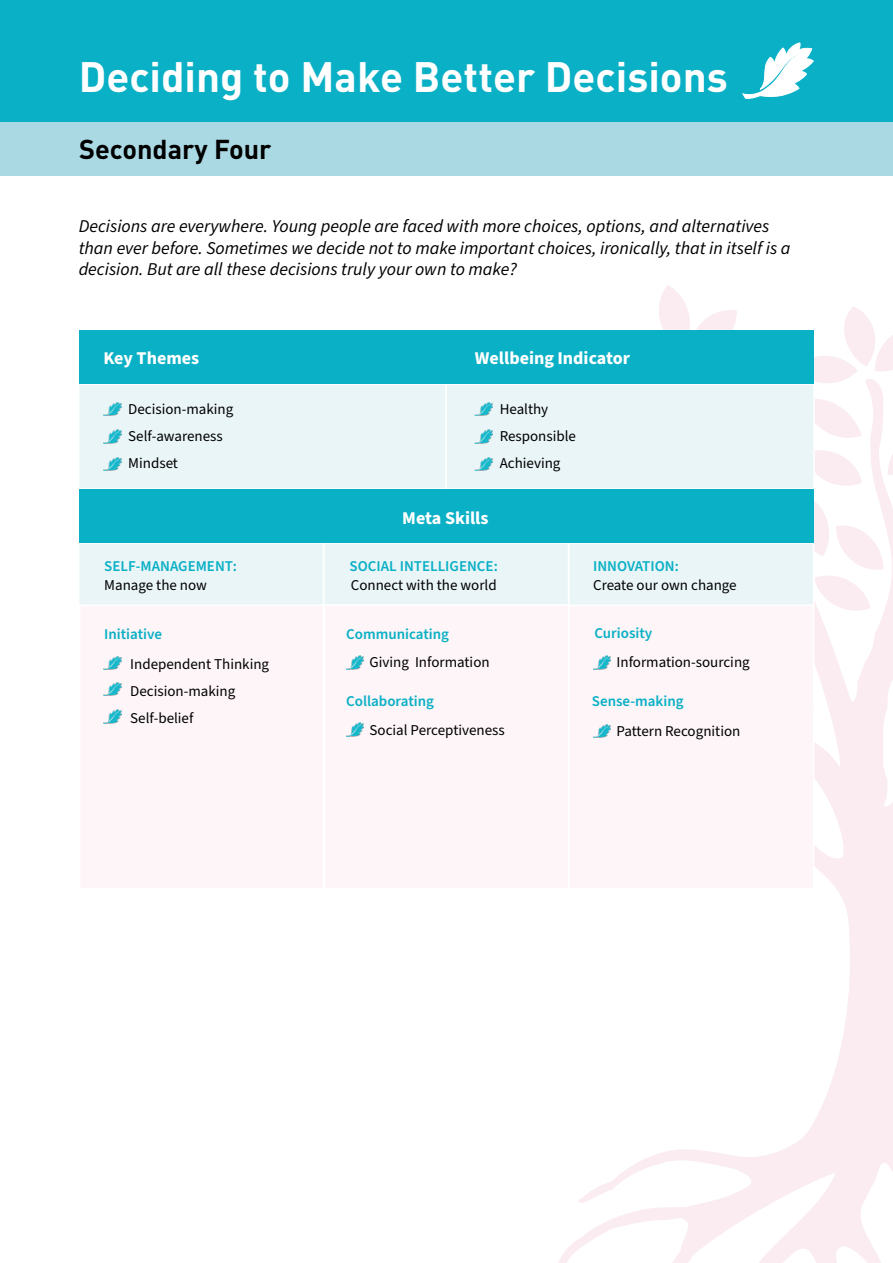
<style>
.page{position:relative;width:893px;height:1263px;background:#fff}
.page>*{position:absolute;margin:0;border:0;box-sizing:border-box;transform-origin:0 0}
.t1{font:700 42px "DIN";color:#fff}
.t2{font:700 27px "DIN";color:#000}
.t3{font:italic 18px/21.6px "Source Sans Pro";color:#000}
.t4{font:700 18px "Source Sans Pro";color:#fff}
.t5{font:15px/27px "Source Sans Pro";color:#000}
.t6{font:600 15px "Source Sans Pro";color:#0ab0c5}
</style>
<div class="page">
<svg style="left:558px;top:828px;width:335px;height:435px"></svg>
<svg style="left:659px;top:285px;width:234px;height:543px"></svg>
<div style="left:79px;top:604px;width:245px;height:285px;background:#fdf5f7"></div>
<div style="left:78px;top:383px;width:369px;height:107px;background:#eaf5f8;border:2px solid #fff"></div>
<img style="left:103px;top:402px;width:18px;height:14px">
<img style="left:103px;top:430px;width:18px;height:13px">
<img style="left:103px;top:656px;width:18px;height:14px">
<img style="left:103px;top:682px;width:18px;height:14px">
<img style="left:103px;top:710px;width:18px;height:13px">
<img style="left:103px;top:457px;width:18px;height:14px">
<div style="left:0;top:0;width:893px;height:176px;background:#0ab0c5"></div>
<div style="left:0;top:123px;width:893px;height:53px;background:#aad9e4"></div>
<div style="left:78px;top:542px;width:246px;height:64px;background:#eaf5f8;border:2px solid #fff"></div>
<div style="left:568px;top:604px;width:246px;height:285px;background:#fdf5f7"></div>
<div style="left:323px;top:542px;width:246px;height:64px;background:#eaf5f8;border:2px solid #fff"></div>
<div style="left:568px;top:542px;width:246px;height:64px;background:#eaf5f8;border:2px solid #fff"></div>
<div style="left:445px;top:383px;width:370px;height:107px;background:#eaf5f8;border:2px solid #fff"></div>
<div style="left:79px;top:330px;width:367px;height:53px;background:#0ab0c5"></div>
<div style="left:79px;top:489px;width:735px;height:53px;background:#0ab0c5"></div>
<div style="left:446px;top:330px;width:368px;height:53px;background:#0ab0c5"></div>
<div style="left:323px;top:604px;width:247px;height:285px;background:#fdf5f7"></div>
<svg style="left:740px;top:42px;width:74px;height:57px"></svg>
<img style="left:346px;top:656px;width:18px;height:13px">
<img style="left:346px;top:723px;width:18px;height:13px">
<img style="left:593px;top:656px;width:18px;height:13px">
<img style="left:593px;top:724px;width:18px;height:14px">
<img style="left:475px;top:402px;width:18px;height:14px">
<img style="left:475px;top:430px;width:18px;height:13px">
<img style="left:475px;top:457px;width:18px;height:14px">
<h1 class="t1" style="left:79px;top:62px;width:651px">Deciding to Make Better Decisions</h1>
<h2 class="t2" style="left:79px;top:139px;width:194px">Secondary Four</h2>
<p class="t3" style="left:79px;top:217px;width:713px">Decisions are everywhere. Young people are faced with more choices, options, and alternatives than ever before. Sometimes we decide not to make important choices, ironically, that in itself is a decision. But are all these decisions truly your own to make?</p>
<p class="t4" style="left:103px;top:351px;width:97px">Key Themes</p>
<p class="t4" style="left:475px;top:351px;width:157px">Wellbeing Indicator</p>
<p class="t5" style="left:128px;top:397px;width:107px">Decision-making<br>Self-awareness<br>Mindset</p>
<p class="t5" style="left:500px;top:397px;width:78px">Healthy<br>Responsible<br>Achieving</p>
<p class="t4" style="left:402px;top:511px;width:88px">Meta Skills</p>
<p class="t6" style="left:104px;top:560px;width:134px">SELF-MANAGEMENT:</p>
<p class="t5" style="left:104px;top:573px;width:104px">Manage the now</p>
<p class="t6" style="left:104px;top:628px;width:59px">Initiative</p>
<p class="t6" style="left:594px;top:627px;width:59px">Curiosity</p>
<p class="t6" style="left:593px;top:560px;width:87px">INNOVATION:</p>
<p class="t5" style="left:593px;top:573px;width:145px">Create our own change</p>
<p class="t6" style="left:350px;top:560px;width:150px">SOCIAL INTELLIGENCE:</p>
<p class="t5" style="left:351px;top:573px;width:147px">Connect with the world</p>
<p class="t6" style="left:346px;top:628px;width:104px">Communicating</p>
<p class="t5" style="left:130px;top:651px;width:140px;line-height:27.5px">Independent Thinking<br>Decision-making<br>Self-belief</p>
<p class="t5" style="left:370px;top:650px;width:122px">Giving Information</p>
<p class="t6" style="left:346px;top:695px;width:89px">Collaborating</p>
<p class="t5" style="left:370px;top:717px;width:137px">Social Perceptiveness</p>
<p class="t5" style="left:616px;top:650px;width:135px">Information-sourcing</p>
<p class="t6" style="left:592px;top:695px;width:93px">Sense-making</p>
<p class="t5" style="left:616px;top:719px;width:125px">Pattern Recognition</p>
</div>
